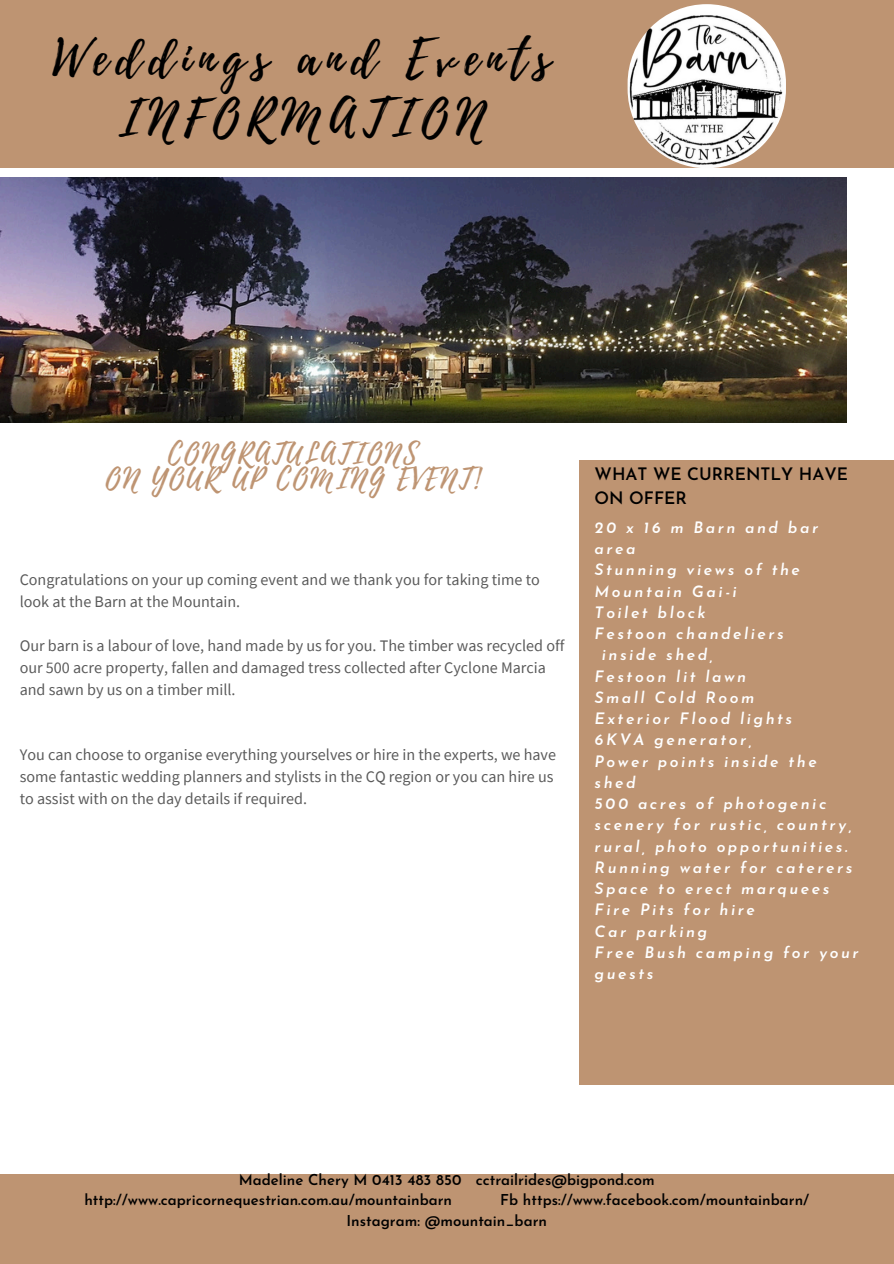
<style>
.page{position:relative;width:894px;height:1264px;background:#fff}
.page>*{position:absolute;margin:0;border:0;box-sizing:border-box;transform-origin:0 0}
.t1{font:48.75px/59.7px "Playlist Script";letter-spacing:.16em;color:#000;text-align:center}
.t2{font:27.6px/25.3px "Playlist Script";letter-spacing:.09em;color:#be9472;text-align:center}
.t3{font:600 17.1px/23.5px "Josefin Sans";color:#000}
.t4{font:16.05px/21.9px "Source Sans Pro";color:#000}
.t5{font:italic 600 15.75px "Josefin Sans";letter-spacing:.16em;color:#fff}
.t6{font:600 15px/20.2px "Josefin Sans";color:#000}
</style>
<div class="page">
<div style="left:579px;top:460px;width:314px;height:624px;background:#be9472"></div>
<div style="left:0;top:0;width:893px;height:168px;background:#be9472"></div>
<div style="left:0;top:1174px;width:893px;height:89px;background:#be9472"></div>
<img style="left:627px;top:4px;width:158px;height:164px">
<img style="left:0;top:178px;width:846px;height:244px">
<h2 class="t1" style="left:52px;top:30px;width:499px">Weddings and Events<br>INFORMATION</h2>
<p class="t2" style="left:106px;top:441px;width:375px">CONGRATULATIONS<br>ON YOUR UP COMING EVENT!</p>
<p class="t4" style="left:20px;top:569px;width:521px">Congratulations on your up coming event and we thank you for taking time to look at the Barn at the Mountain.</p>
<p class="t4" style="left:20px;top:634px;width:546px">Our barn is a labour of love, hand made by us for you. The timber was recycled off our 500 acre property, fallen and damaged tress collected after Cyclone Marcia and sawn by us on a timber mill.</p>
<p class="t4" style="left:20px;top:743px;width:538px">You can choose to organise everything yourselves or hire in the experts, we have some fantastic wedding planners and stylists in the CQ region or you can hire us to assist with on the day details if required.</p>
<p class="t3" style="left:594px;top:464px;width:255px">WHAT WE CURRENTLY HAVE<br>ON OFFER</p>
<p class="t5" style="left:594px;top:521px;width:225px">20 x 16 m Barn and bar</p>
<p class="t5" style="left:594px;top:542px;width:43px">area</p>
<p class="t5" style="left:594px;top:563px;width:207px">Stunning views of the</p>
<p class="t5" style="left:594px;top:584px;width:143px">Mountain Gai-i</p>
<p class="t5" style="left:594px;top:606px;width:113px">Toilet block</p>
<p class="t5" style="left:594px;top:627px;width:191px">Festoon chandeliers</p>
<p class="t5" style="left:601px;top:648px;width:113px">inside shed,</p>
<p class="t5" style="left:594px;top:669px;width:153px">Festoon lit lawn</p>
<p class="t5" style="left:594px;top:691px;width:161px">Small Cold Room</p>
<p class="t5" style="left:594px;top:712px;width:199px">Exterior Flood lights</p>
<p class="t5" style="left:594px;top:733px;width:159px">6KVA generator,</p>
<p class="t5" style="left:594px;top:754px;width:223px">Power points inside the</p>
<p class="t5" style="left:594px;top:776px;width:43px">shed</p>
<p class="t5" style="left:594px;top:797px;width:233px">500 acres of photogenic</p>
<p class="t5" style="left:594px;top:818px;width:259px">scenery for rustic, country,</p>
<p class="t5" style="left:594px;top:839px;width:254px">rural, photo opportunities.</p>
<p class="t5" style="left:594px;top:861px;width:259px">Running water for caterers</p>
<p class="t5" style="left:594px;top:882px;width:236px">Space to erect marquees</p>
<p class="t5" style="left:594px;top:903px;width:162px">Fire Pits for hire</p>
<p class="t5" style="left:594px;top:924px;width:114px">Car parking</p>
<p class="t5" style="left:594px;top:945px;width:265px">Free Bush camping for your</p>
<p class="t5" style="left:594px;top:967px;width:60px">guests</p>
<p class="t6" style="left:84px;top:1171px;width:571px;text-indent:154px">Madeline Chery M 0413 483 850 cctrailrides@bigpond.com http://www.capricornequestrian.com.au/mountainbarn</p>
<p class="t6" style="left:346px;top:1191px;width:464px;text-indent:154px">Fb https://www.facebook.com/mountainbarn/<br>Instagram: @mountain_barn</p>
</div>
